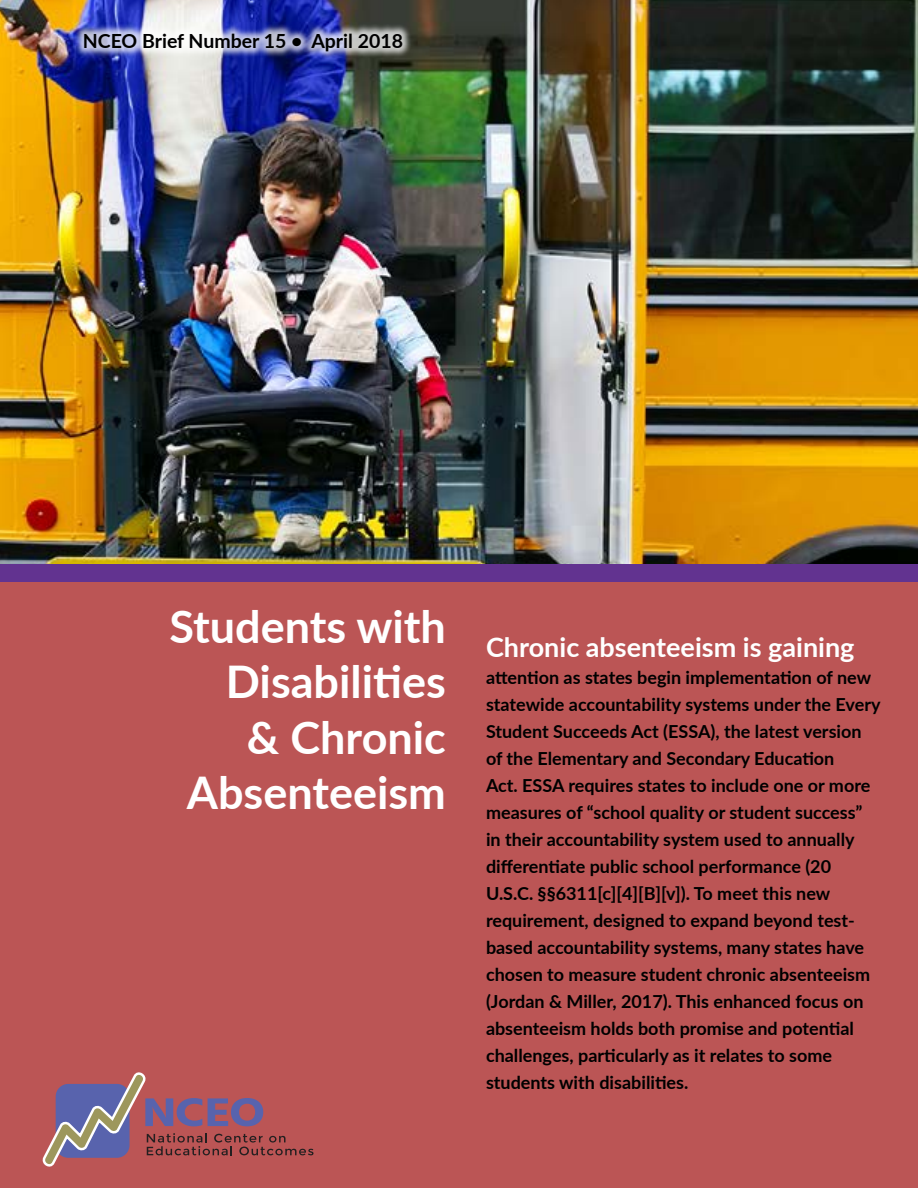
<style>
.page{position:relative;width:918px;height:1188px;background:#fff}
.page>*{position:absolute;margin:0;border:0;box-sizing:border-box;transform-origin:0 0}
.t1{font:700 45px/55.5px "Lato";color:#fff;text-align:right}
.t2{font:700 27px "Lato";color:#fff}
.t3{font:700 19.5px "Lato";color:#000}
.t4{font:700 18px/27px "Lato";color:#000}
</style>
<div class="page">
<img style="left:0;top:0;width:918px;height:564px">
<div style="left:0;top:577px;width:918px;height:611px;background:#b55"></div>
<div style="left:75px;top:24px;width:337px;height:36px;background:#fff;opacity:.75"></div>
<div style="left:0;top:564px;width:918px;height:18px;background:#623390"></div>
<svg style="left:43px;top:1072px;width:270px;height:95px"></svg>
<p class="t3" style="left:83px;top:27px;width:322px">NCEO Brief Number 15 • April 2018</p>
<p class="t1" style="left:169px;top:597px;width:278px">Students with<br>Disabilities<br>&amp; Chronic<br>Absenteeism</p>
<p class="t2" style="left:486px;top:627px;width:370px">Chronic absenteeism is gaining</p>
<p class="t4" style="left:486px;top:663px;width:396px">attention as states begin implementation of new statewide accountability systems under the Every Student Succeeds Act (ESSA), the latest version of the Elementary and Secondary Education<br>Act. ESSA requires states to include one or more measures of “school quality or student success” in their accountability system used to annually differentiate public school performance (20<br>U.S.C. §§6311[c][4][B][v]). To meet this new requirement, designed to expand beyond test&shy;based accountability systems, many states have chosen to measure student chronic absenteeism (Jordan &amp; Miller, 2017). This enhanced focus on absenteeism holds both promise and potential challenges, particularly as it relates to some students with disabilities.</p>
</div>
